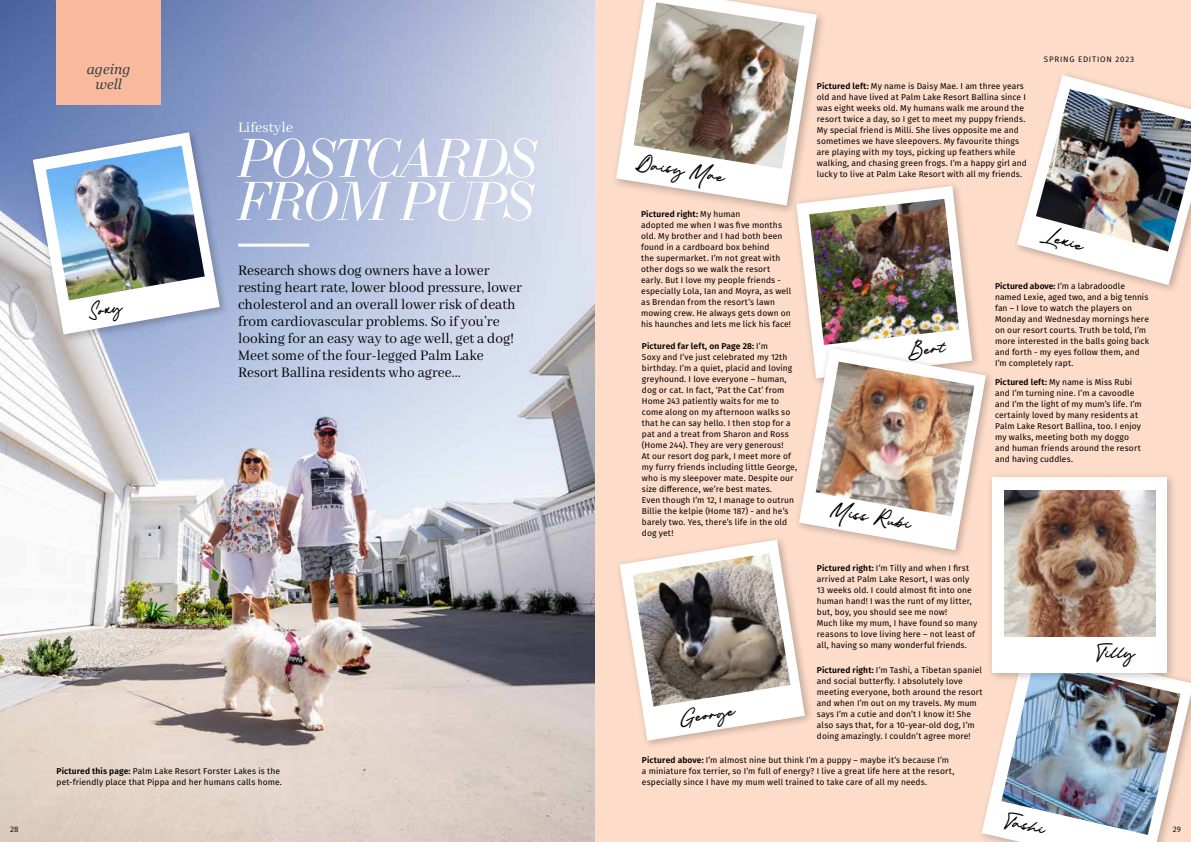
<style>
.page{position:relative;width:1191px;height:842px;background:#fff}
.page>*{position:absolute;margin:0;border:0;box-sizing:border-box;transform-origin:0 0}
.t1{font:italic 54px/43px "LTC Bodoni 175";letter-spacing:-.02em;color:#fff}
.t2{font:16px/17px "Abhaya Libre";color:#000;scale:.95 1}
.t3{font:16px "Abhaya Libre";color:#fff}
.t4{font:14.4px "Piedmont";letter-spacing:.02em;color:#000}
.t5{font:14.3px "Piedmont";color:#000}
.t6{font:14.2px "Piedmont";color:#000}
.t7{font:14.1px "Piedmont";color:#000}
.t8{font:italic 14px/15px "Georgia";letter-spacing:.01em;color:#384146;text-align:center}
.t9{font:14px "Piedmont";color:#000}
.t10{font:13.4px "Piedmont";color:#000}
.t11{font:8.5px/11px "Fira Sans";letter-spacing:.015em;color:#000}
.t12{font:8px "Fira Sans";letter-spacing:.1em;color:#000}
.s1{font-weight:600}
</style>
<div class="page">
<img style="left:0;top:0;width:595px;height:842px">
<div style="left:595px;top:0;width:596px;height:842px;background:#fddcca"></div>
<hr style="left:238px;top:244px;width:71px;height:3px;background:#fff">
<div style="left:57px;top:0;width:104px;height:105px;background:#f8b99d"></div>
<svg style="left:1017px;top:75px;width:167px;height:210px"></svg>
<img style="left:1036px;top:89px;width:155px;height:162px">
<svg style="left:616px;top:0;width:201px;height:186px"></svg>
<img style="left:633px;top:2px;width:171px;height:167px">
<div style="left:791px;top:181px;width:190px;height:207px;background:#fddcca"></div>
<svg style="left:982px;top:679px;width:209px;height:163px"></svg>
<img style="left:1001px;top:678px;width:179px;height:157px">
<div style="left:986px;top:472px;width:190px;height:211px;background:#000;opacity:.25"></div>
<div style="left:991px;top:477px;width:175px;height:195px;background:#fff"></div>
<img style="left:1004px;top:490px;width:151px;height:146px">
<div style="left:794px;top:343px;width:201px;height:216px;background:#000;opacity:.25"></div>
<svg style="left:619px;top:186px;width:367px;height:555px"></svg>
<img style="left:815px;top:362px;width:159px;height:154px">
<div style="left:28px;top:128px;width:201px;height:216px;background:#000;opacity:.25"></div>
<svg style="left:33px;top:132px;width:187px;height:202px"></svg>
<img style="left:46px;top:146px;width:159px;height:154px">
<h3 class="t8" style="left:87px;top:61px;width:45px">ageing well</h3>
<h3 class="t10" style="left:86px;top:306px;width:37px;rotate:-10deg">Soxy</h3>
<h2 class="t3" style="left:238px;top:118px;width:56px">Lifestyle</h2>
<h1 class="t1" style="left:238px;top:138px;width:300px">POSTCARDS<br>FROM PUPS</h1>
<p class="t2" style="left:238px;top:262px;width:300px">Research shows dog owners have a lower resting heart rate, lower blood pressure, lower cholesterol and an overall lower risk of death from cardiovascular problems. So if you’re looking for an easy way to age well, get a dog!<br>Meet some of the four-legged Palm Lake Resort Ballina residents who agree...</p>
<p class="t12" style="left:10px;top:823px;width:10px">28</p>
<p class="t11" style="left:57px;top:765px;width:227px"><span class="s1">Pictured this page:</span> Palm Lake Resort Forster Lakes is the pet-friendly place that Pippa and her humans calls home.</p>
<h3 class="t5" style="left:637px;top:155px;width:91px;rotate:9deg">Daisy Mae</h3>
<p class="t11" style="left:641px;top:208px;width:152px"><span class="s1">Pictured right:</span> My human<br>adopted me when I was five months old. My brother and I had both been found in a cardboard box behind<br>the supermarket. I’m not great with other dogs so we walk the resort early. But I love my people friends - especially Lola, Ian and Moyra, as well as Brendan from the resort’s lawn mowing crew. He always gets down on his haunches and lets me lick his face!</p>
<p class="t11" style="left:642px;top:340px;width:157px"><span class="s1">Pictured far left, on Page 28:</span> I’m<br>Soxy and I’ve just celebrated my 12th birthday. I’m a quiet, placid and loving greyhound. I love everyone – human, dog or cat. In fact, ‘Pat the Cat’ from Home 243 patiently waits for me to come along on my afternoon walks so that he can say hello. I then stop for a pat and a treat from Sharon and Ross (Home 244). They are very generous!<br>At our resort dog park, I meet more of my furry friends including little George, who is my sleepover mate. Despite our size difference, we’re best mates.<br>Even though I’m 12, I manage to outrun Billie the kelpie (Home 187) - and he’s barely two. Yes, there’s life in the old dog yet!</p>
<h3 class="t6" style="left:679px;top:712px;width:57px;rotate:-9deg">George</h3>
<p class="t11" style="left:817px;top:80px;width:212px"><span class="s1">Pictured left:</span> My name is Daisy Mae. I am three years old and have lived at Palm Lake Resort Ballina since I was eight weeks old. My humans walk me around the resort twice a day, so I get to meet my puppy friends.<br>My special friend is Milli. She lives opposite me and sometimes we have sleepovers. My favourite things are playing with my toys, picking up feathers while walking, and chasing green frogs. I’m a happy girl and lucky to live at Palm Lake Resort with all my friends.</p>
<p class="t12" style="left:1044px;top:54px;width:92px">SPRING EDITION 2023</p>
<h3 class="t9" style="left:1044px;top:227px;width:45px;rotate:16deg">Lexie</h3>
<h3 class="t9" style="left:906px;top:344px;width:40px;rotate:-6deg">Bert</h3>
<p class="t11" style="left:995px;top:281px;width:155px"><span class="s1">Pictured above:</span> I’m a labradoodle named Lexie, aged two, and a big tennis fan – I love to watch the players on Monday and Wednesday mornings here on our resort courts. Truth be told, I’m more interested in the balls going back and forth - my eyes follow them, and I’m completely rapt.</p>
<p class="t11" style="left:995px;top:376px;width:148px"><span class="s1">Pictured left:</span> My name is Miss Rubi and I’m turning nine. I’m a cavoodle and I’m the light of my mum’s life. I’m certainly loved by many residents at Palm Lake Resort Ballina, too. I enjoy my walks, meeting both my doggo and human friends around the resort and having cuddles.</p>
<h3 class="t7" style="left:832px;top:502px;width:83px;rotate:10deg">Miss Rubi</h3>
<p class="t11" style="left:817px;top:562px;width:162px"><span class="s1">Pictured right:</span> I’m Tilly and when I first arrived at Palm Lake Resort, I was only 13 weeks old. I could almost fit into one human hand! I was the runt of my litter, but, boy, you should see me now!<br>Much like my mum, I have found so many reasons to love living here – not least of all, having so many wonderful friends.</p>
<p class="t11" style="left:817px;top:664px;width:167px"><span class="s1">Pictured right:</span> I’m Tashi, a Tibetan spaniel and social butterfly. I absolutely love meeting everyone, both around the resort and when I’m out on my travels. My mum says I’m a cutie and don’t I know it! She also says that, for a 10-year-old dog, I’m doing amazingly. I couldn’t agree more!</p>
<h3 class="t4" style="left:1094px;top:646px;width:41px">Tilly</h3>
<p class="t11" style="left:642px;top:754px;width:314px"><span class="s1">Pictured above:</span> I’m almost nine but think I’m a puppy – maybe it’s because I’m a miniature fox terrier, so I’m full of energy? I live a great life here at the resort, especially since I have my mum well trained to take care of all my needs.</p>
<h3 class="t5" style="left:1005px;top:813px;width:44px;rotate:13deg">Tashi</h3>
<p class="t12" style="left:1172px;top:823px;width:10px">29</p>
</div>
